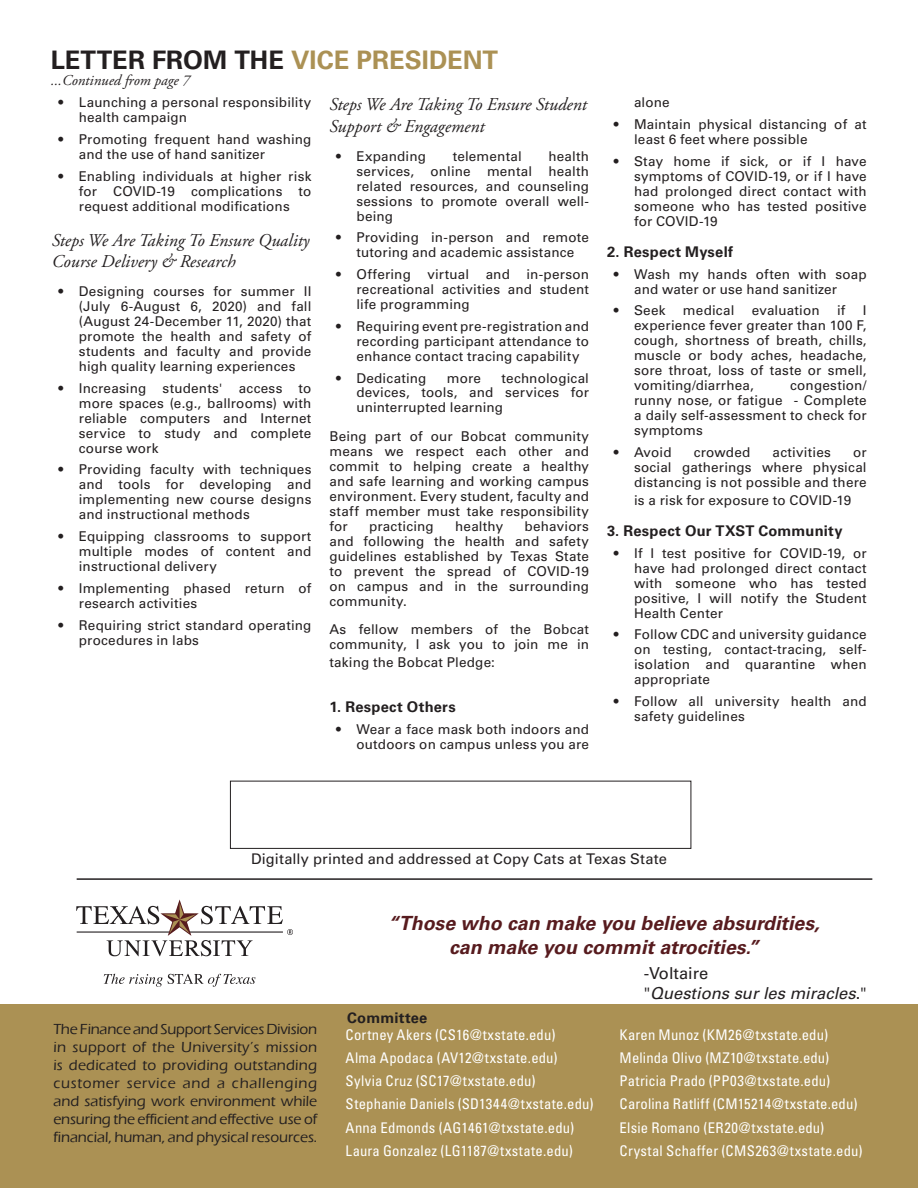
<style>
.page{position:relative;width:918px;height:1188px;background:#fff}
.page>*{position:absolute;margin:0;border:0;box-sizing:border-box;transform-origin:0 0}
.t1{font:700 25.5px "Univers LT Std";color:#231f20}
.t2{font:italic 700 19.5px/24px "Univers LT Std";color:#571b1e;text-align:center}
.t3{font:italic 18px/21.6px "Adobe Garamond Pro";color:#231f20}
.t4{font:italic 16.5px/19.8px "Univers LT Std";color:#231f20}
.t5{font:500 15px/18px "Eras ITC";letter-spacing:-.005em;color:#231f20;text-align:justify}
.t6{font:italic 15px "Adobe Garamond Pro";color:#231f20}
.t7{font:condensed 14.7px "Univers LT Std";letter-spacing:.02em;color:#fff}
.t8{font:700 14.7px "Univers LT Std";letter-spacing:.015em;color:#231f20}
.t9{font:14.7px "Univers LT Std";letter-spacing:.01em;color:#231f20}
.t10{font:13.5px/15px "Univers LT Std";letter-spacing:.015em;color:#231f20;text-align:justify}
.s1{color:#ab9154}
.s2{font-style:normal}
</style>
<div class="page">
<div style="left:0;top:1005px;width:918px;height:183px;background:#ab9154"></div>
<hr style="left:77px;top:878px;width:795px;height:2px;background:#231f20">
<div style="left:230px;top:781px;width:461px;height:68px;border:1px solid #231f20"></div>
<svg style="left:104px;top:974px;width:151px;height:13px"></svg>
<svg style="left:77px;top:899px;width:216px;height:57px"></svg>
<h1 class="t1" style="left:51px;top:46px;width:449px">LETTER FROM THE <span class="s1">VICE PRESIDENT</span></h1>
<p class="t6" style="left:51px;top:71px;width:141px">...Continued from page 7</p>
<p class="t10" style="left:79px;top:95px;width:234px;text-indent:-20px">• Launching a personal responsibility health campaign</p>
<p class="t10" style="left:79px;top:132px;width:234px;text-indent:-20px">• Promoting frequent hand washing and the use of hand sanitizer</p>
<p class="t10" style="left:79px;top:168px;width:234px;text-indent:-20px">• Enabling individuals at higher risk for COVID-19 complications to request additional modifcations</p>
<h3 class="t3" style="left:52px;top:230px;width:259px">Steps We Are Taking To Ensure Quality<br>Course Delivery &amp; Research</h3>
<p class="t10" style="left:79px;top:284px;width:234px;text-indent:-20px">• Designing courses for summer II (July 6-August 6, 2020) and fall (August 24-December 11, 2020) that promote the health and safety of students and faculty and provide high quality learning experiences</p>
<p class="t10" style="left:79px;top:380px;width:234px;text-indent:-20px">• Increasing students' access to more spaces (e.g., ballrooms) with reliable computers and Internet service to study and complete course work</p>
<p class="t10" style="left:79px;top:462px;width:234px;text-indent:-20px">• Providing faculty with techniques and tools for developing and implementing new course designs and instructional methods</p>
<p class="t10" style="left:79px;top:529px;width:234px;text-indent:-20px">• Equipping classrooms to support multiple modes of content and instructional delivery</p>
<p class="t10" style="left:79px;top:581px;width:234px;text-indent:-20px">• Implementing phased return of research activities</p>
<p class="t10" style="left:79px;top:617px;width:234px;text-indent:-20px">• Requiring strict standard operating procedures in labs</p>
<h3 class="t3" style="left:329px;top:94px;width:259px">Steps We Are Taking To Ensure Student<br>Support &amp; Engagement</h3>
<p class="t10" style="left:336px;top:148px;width:91px">• Expanding</p>
<p class="t10" style="left:453px;top:148px;width:71px">telemental</p>
<p class="t10" style="left:356px;top:148px;width:234px;text-indent:192px">health services, online mental health related resources, and counseling sessions to promote overall well&shy;being</p>
<p class="t10" style="left:336px;top:230px;width:254px;text-align:center">• Providing in-person and remote tutoring and academic assistance</p>
<p class="t10" style="left:356px;top:267px;width:234px;text-indent:-20px">• Offering virtual and in-person recreational activities and student life programming</p>
<p class="t10" style="left:356px;top:319px;width:234px;text-indent:-20px">• Requiring event pre-registration and recording participant attendance to enhance contact tracing capability</p>
<p class="t10" style="left:336px;top:370px;width:92px">• Dedicating</p>
<p class="t10" style="left:447px;top:370px;width:36px">more</p>
<p class="t10" style="left:356px;top:370px;width:234px;text-indent:145px">technological devices, tools, and services for uninterrupted learning</p>
<p class="t10" style="left:329px;top:429px;width:261px">Being part of our Bobcat community means we respect each other and commit to helping create a healthy and safe learning and working campus environment. Every student, faculty and staff member must take responsibility for</p>
<p class="t10" style="left:329px;top:519px;width:261px;text-indent:195px">behaviors and following the health and safety guidelines established by Texas State to prevent the spread of COVID-19 on campus and in the surrounding community.</p>
<p class="t10" style="left:329px;top:622px;width:261px">As fellow members of the Bobcat community, I ask you to join me in</p>
<p class="t10" style="left:329px;top:655px;width:167px">taking the Bobcat Pledge:</p>
<h4 class="t8" style="left:329px;top:698px;width:128px">1. Respect Others</h4>
<p class="t10" style="left:336px;top:721px;width:254px;text-align:right">• Wear a face mask both indoors and outdoors on campus unless you are</p>
<p class="t10" style="left:369px;top:519px;width:66px">practicing</p>
<p class="t10" style="left:455px;top:519px;width:50px">healthy</p>
<p class="t10" style="left:634px;top:95px;width:37px">alone</p>
<p class="t10" style="left:634px;top:117px;width:234px;text-indent:-20px">• Maintain physical distancing of at least 6 feet where possible</p>
<p class="t10" style="left:634px;top:153px;width:234px;text-indent:-20px">• Stay home if sick, or if I have symptoms of COVID-19, or if I have had prolonged direct contact with someone who has tested positive for COVID-19</p>
<h4 class="t8" style="left:607px;top:243px;width:127px">2. Respect Myself</h4>
<p class="t10" style="left:634px;top:266px;width:234px;text-indent:-20px">• Wash my hands often with soap and water or use hand sanitizer</p>
<p class="t10" style="left:614px;top:303px;width:53px">• Seek</p>
<p class="t10" style="left:683px;top:303px;width:53px">medical</p>
<p class="t10" style="left:752px;top:303px;width:69px">evaluation</p>
<p class="t10" style="left:837px;top:303px;width:10px">if</p>
<p class="t10" style="left:634px;top:303px;width:234px;text-indent:229px">I experience fever greater than 100 F, cough, shortness of breath, chills, muscle or body aches, headache, sore throat, loss of taste or smell, vomiting/diarrhea,</p>
<p class="t10" style="left:634px;top:378px;width:234px;text-indent:156px">congestion/ runny nose, or fatigue - Complete a daily self-assessment to check for symptoms</p>
<p class="t10" style="left:614px;top:445px;width:59px">• Avoid</p>
<p class="t10" style="left:694px;top:445px;width:58px">crowded</p>
<p class="t10" style="left:773px;top:445px;width:60px">activities</p>
<p class="t10" style="left:634px;top:445px;width:234px;text-indent:219px">or social gatherings where physical distancing is not possible and there</p>
<p class="t10" style="left:634px;top:492px;width:219px">is a risk for exposure to COVID-19</p>
<h4 class="t8" style="left:607px;top:522px;width:237px">3. Respect Our TXST Community</h4>
<p class="t10" style="left:634px;top:545px;width:234px;text-indent:-20px">• If I test positive for COVID-19, or have had prolonged direct contact with someone who has tested positive, I will notify the Student Health Center</p>
<p class="t10" style="left:634px;top:627px;width:234px;text-indent:-20px">• Follow CDC and university guidance on testing, contact-tracing, self&shy;isolation and quarantine when appropriate</p>
<p class="t10" style="left:634px;top:694px;width:234px;text-indent:-20px">• Follow all university health and safety guidelines</p>
<p class="t9" style="left:251px;top:850px;width:417px">Digitally printed and addressed at Copy Cats at Texas State</p>
<p class="t5" style="left:53px;top:1020px;width:265px">The Finance and Support Services Division in support of the University’s mission is dedicated to providing outstanding customer service and a challenging and satisfying work environment while ensuring the efficient and effective use of financial, human, and physical resources.</p>
<p class="t2" style="left:388px;top:912px;width:433px">“Those who can make you believe absurdities, can make you commit atrocities.”</p>
<h1 class="t8" style="left:347px;top:1010px;width:82px">Committee</h1>
<p class="t7" style="left:346px;top:1025px;width:211px">Cortney Akers (CS16@txstate.edu)</p>
<p class="t7" style="left:346px;top:1048px;width:214px">Alma Apodaca (AV12@txstate.edu)</p>
<p class="t7" style="left:346px;top:1071px;width:191px">Sylvia Cruz (SC17@txstate.edu)</p>
<p class="t7" style="left:346px;top:1095px;width:249px">Stephanie Daniels (SD1344@txstate.edu)</p>
<p class="t7" style="left:346px;top:1118px;width:230px">Anna Edmonds (AG1461@txstate.edu)</p>
<p class="t7" style="left:346px;top:1141px;width:229px">Laura Gonzalez (LG1187@txstate.edu)</p>
<p class="t4" style="left:644px;top:964px;width:225px"><span class="s2">-Voltaire<br>"</span>Questions sur les miracles<span class="s2">."</span></p>
<p class="t7" style="left:620px;top:1025px;width:210px">Karen Munoz (KM26@txstate.edu)</p>
<p class="t7" style="left:620px;top:1048px;width:211px">Melinda Olivo (MZ10@txstate.edu)</p>
<p class="t7" style="left:620px;top:1072px;width:212px">Patricia Prado (PP03@txstate.edu)</p>
<p class="t7" style="left:620px;top:1095px;width:239px">Carolina Ratliff (CM15214@txstate.edu)</p>
<p class="t7" style="left:620px;top:1118px;width:206px">Elsie Romano (ER20@txstate.edu)</p>
<p class="t7" style="left:620px;top:1141px;width:244px">Crystal Schaffer (CMS263@txstate.edu)</p>
</div>
